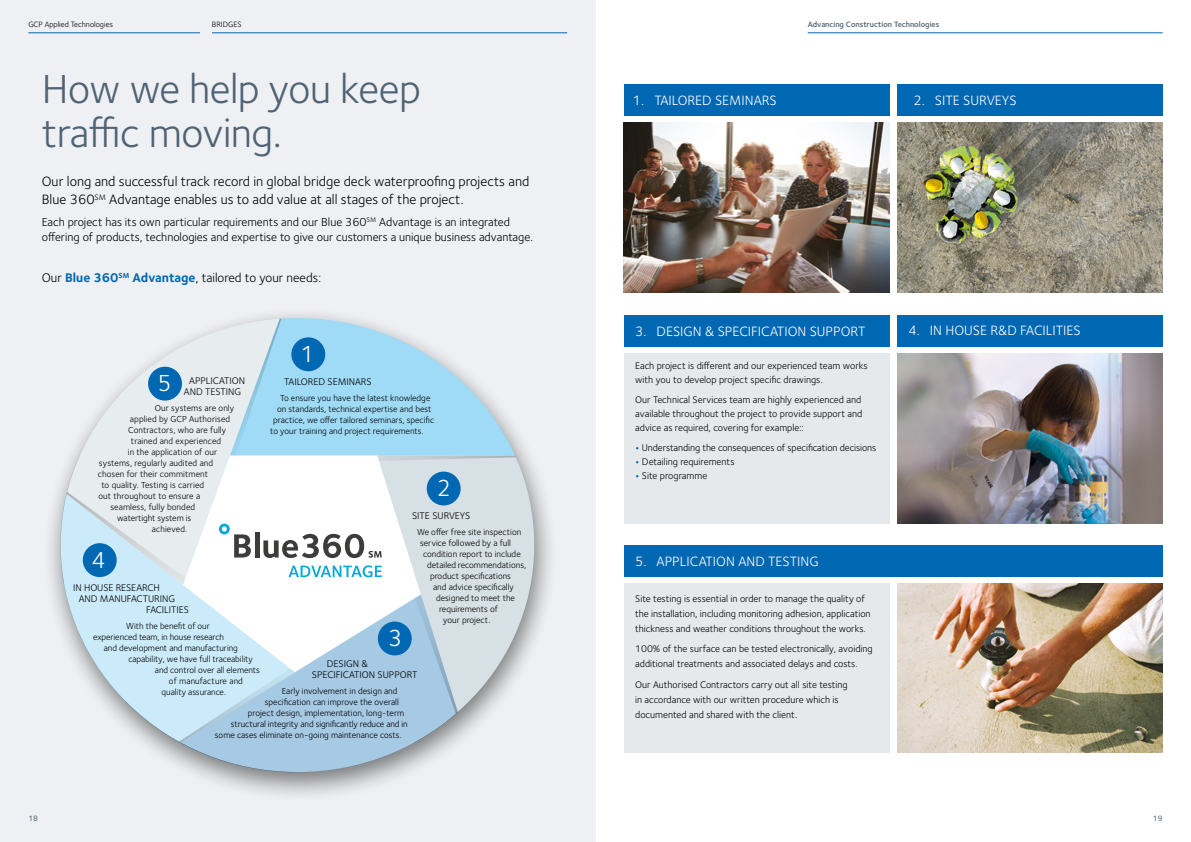
<style>
.page{position:relative;width:1191px;height:842px;background:#fff}
.page>*{position:absolute;margin:0;border:0;box-sizing:border-box;transform-origin:0 0}
.t1{font:42px/44px "Foundry Sterling";letter-spacing:-.01em;color:#4f6374}
.t2{font:24px "Foundry Sterling";color:#fff}
.t3{font:14px/18px "Foundry Sterling";color:#000}
.t4{font:14px "Foundry Sterling";color:#fff}
.t5{font:13px "Foundry Sterling";color:#000}
.t6{font:12px/15px "Foundry Sterling";color:#000}
.t7{font:10px/15px "Foundry Sterling";color:#000}
.t8{font:9px "Foundry Sterling";color:#000}
.t9{font:600 8px "Foundry Sterling";color:#4f6374}
.t10{font:8px "Foundry Sterling";color:#000}
.t11{font:500 8px "Foundry Sterling";color:#4f6374}
.s1{font-weight:700;color:#0067b2}
</style>
<div class="page">
<div style="left:0;top:0;width:595px;height:842px;background:#eef0f3"></div>
<svg style="left:50px;top:314px;width:500px;height:481px"></svg>
<div style="left:427px;top:472px;width:33px;height:33px;background:#0067b2;border-radius:50%"></div>
<div style="left:378px;top:621px;width:34px;height:34px;background:#0067b2;border-radius:50%"></div>
<div style="left:83px;top:543px;width:34px;height:34px;background:#0067b2;border-radius:50%"></div>
<div style="left:148px;top:367px;width:34px;height:34px;background:#0067b2;border-radius:50%"></div>
<div style="left:624px;top:84px;width:265px;height:32px;background:#0067b2"></div>
<div style="left:897px;top:84px;width:265px;height:32px;background:#0067b2"></div>
<div style="left:624px;top:315px;width:265px;height:31px;background:#0067b2"></div>
<div style="left:897px;top:315px;width:265px;height:32px;background:#0067b2"></div>
<div style="left:624px;top:546px;width:538px;height:31px;background:#0067b2"></div>
<img style="left:624px;top:122px;width:265px;height:170px">
<div style="left:624px;top:353px;width:265px;height:170px;background:#e6e9ec"></div>
<img style="left:897px;top:353px;width:265px;height:170px">
<div style="left:624px;top:583px;width:265px;height:170px;background:#e6e9ec"></div>
<img style="left:897px;top:122px;width:265px;height:170px">
<img style="left:897px;top:583px;width:265px;height:170px">
<svg style="left:212px;top:519px;width:39px;height:38px"></svg>
<hr style="left:255px;top:532px;width:4px;height:25px;background:#3c3c3b">
<svg style="left:263px;top:519px;width:125px;height:59px;background:#d2dcde"></svg>
<div style="left:291px;top:337px;width:34px;height:34px;background:#0067b2;border-radius:50%"></div>
<hr style="left:807px;top:32px;width:355px;height:1px;background:#0067b2">
<hr style="left:212px;top:32px;width:355px;height:1px;background:#0067b2">
<hr style="left:28px;top:32px;width:172px;height:1px;background:#0067b2">
<p class="t10" style="left:28px;top:19px;width:86px">GCP Applied Technologies</p>
<p class="t10" style="left:212px;top:19px;width:31px">BRIDGES</p>
<p class="t9" style="left:807px;top:19px;width:133px">Advancing Construction Technologies</p>
<h1 class="t1" style="left:42px;top:68px;width:380px">How we help you keep traffic moving.</h1>
<h3 class="t3" style="left:42px;top:173px;width:489px">Our long and successful track record in global bridge deck waterproofing projects and<br>Blue 360<sup>SM</sup> Advantage enables us to add value at all stages of the project.</h3>
<h3 class="t6" style="left:42px;top:215px;width:492px">Each project has its own particular requirements and our Blue 360<sup>SM</sup> Advantage is an integrated offering of products, technologies and expertise to give our customers a unique business advantage.</h3>
<h3 class="t5" style="left:42px;top:270px;width:281px">Our <span class="s1">Blue 360</span><sup>SM</sup> <span class="s1">Advantage</span>, tailored to your needs:</h3>
<h2 class="t2" style="left:300px;top:340px;width:16px">1</h2>
<h2 class="t2" style="left:158px;top:369px;width:16px">5</h2>
<p class="t7" style="left:284px;top:374px;width:89px">TAILORED SEMINARS</p>
<p class="t8" style="left:280px;top:392px;width:152px">To ensure you have the latest knowledge</p>
<p class="t8" style="left:277px;top:403px;width:156px">on standards, technical expertise and best</p>
<p class="t8" style="left:273px;top:414px;width:162px">practice, we offer tailored seminars, specific</p>
<p class="t8" style="left:270px;top:425px;width:155px">to your training and project requirements.</p>
<p class="t7" style="left:184px;top:375px;width:63px;line-height:11px;text-align:center">APPLICATION<br>AND TESTING</p>
<p class="t8" style="left:155px;top:402px;width:81px">Our systems are only</p>
<p class="t8" style="left:130px;top:413px;width:102px">applied by GCP Authorised</p>
<p class="t8" style="left:128px;top:424px;width:99px">Contractors, who are fully</p>
<p class="t8" style="left:131px;top:435px;width:92px">trained and experienced</p>
<p class="t8" style="left:128px;top:446px;width:91px">in the application of our</p>
<p class="t8" style="left:99px;top:457px;width:116px">systems, regularly audited and</p>
<p class="t8" style="left:98px;top:468px;width:112px">chosen for their commitment</p>
<p class="t8" style="left:101px;top:479px;width:104px">to quality. Testing is carried</p>
<p class="t8" style="left:98px;top:490px;width:103px">out throughout to ensure a</p>
<p class="t8" style="left:110px;top:501px;width:86px">seamless, fully bonded</p>
<p class="t8" style="left:117px;top:512px;width:76px">watertight system is</p>
<p class="t8" style="left:152px;top:523px;width:37px">achieved.</p>
<h2 class="t2" style="left:437px;top:474px;width:16px">2</h2>
<p class="t7" style="left:412px;top:508px;width:60px">SITE SURVEYS</p>
<p class="t8" style="left:417px;top:527px;width:106px">We offer free site inspection</p>
<p class="t8" style="left:420px;top:538px;width:92px">service followed by a full</p>
<p class="t8" style="left:423px;top:549px;width:99px">condition report to include</p>
<p class="t8" style="left:427px;top:560px;width:101px">detailed recommendations,</p>
<p class="t8" style="left:430px;top:571px;width:82px">product specifications</p>
<p class="t8" style="left:433px;top:582px;width:82px">and advice specifically</p>
<p class="t8" style="left:436px;top:593px;width:80px">designed to meet the</p>
<p class="t8" style="left:439px;top:604px;width:60px">requirements of</p>
<p class="t8" style="left:443px;top:615px;width:49px">your project.</p>
<p class="t7" style="left:312px;top:658px;width:107px;line-height:11px;text-indent:15px">DESIGN &amp;<br>SPECIFICATION SUPPORT</p>
<p class="t8" style="left:282px;top:686px;width:117px">Early involvement in design and</p>
<p class="t8" style="left:265px;top:697px;width:135px">specification can improve the overall</p>
<p class="t8" style="left:248px;top:708px;width:158px">project design, implementation, long-term</p>
<p class="t8" style="left:231px;top:719px;width:178px">structural integrity and significantly reduce and in</p>
<p class="t8" style="left:215px;top:730px;width:188px">some cases eliminate on-going maintenance costs.</p>
<h2 class="t2" style="left:92px;top:546px;width:16px">4</h2>
<p class="t7" style="left:73px;top:580px;width:88px">IN HOUSE RESEARCH</p>
<p class="t7" style="left:79px;top:591px;width:98px">AND MANUFACTURING</p>
<p class="t7" style="left:146px;top:602px;width:44px">FACILITIES</p>
<p class="t8" style="left:126px;top:621px;width:85px">With the benefit of our</p>
<p class="t8" style="left:93px;top:632px;width:132px">experienced team, in house research</p>
<p class="t8" style="left:104px;top:643px;width:136px">and development and manufacturing</p>
<p class="t8" style="left:128px;top:654px;width:126px">capability, we have full traceability</p>
<p class="t8" style="left:155px;top:665px;width:106px">and control over all elements</p>
<p class="t8" style="left:169px;top:676px;width:76px">of manufacture and</p>
<p class="t8" style="left:162px;top:687px;width:66px">quality assurance.</p>
<h2 class="t2" style="left:388px;top:624px;width:16px">3</h2>
<h3 class="t4" style="left:633px;top:92px;width:145px">1. TAILORED SEMINARS</h3>
<h3 class="t4" style="left:913px;top:92px;width:105px">2. SITE SURVEYS</h3>
<h3 class="t4" style="left:635px;top:323px;width:232px">3. DESIGN &amp; SPECIFICATION SUPPORT</h3>
<h3 class="t4" style="left:908px;top:322px;width:174px">4. IN HOUSE R&amp;D FACILITIES</h3>
<p class="t7" style="left:635px;top:359px;width:234px;line-height:14px">Each project is different and our experienced team works with you to develop project specific drawings.</p>
<p class="t7" style="left:635px;top:393px;width:229px;line-height:14px;text-align:justify">Our Technical Services team are highly experienced and available throughout the project to provide support and advice as required, covering for example::</p>
<p class="t7" style="left:635px;top:440px;width:243px"><span class="s1">•</span> Understanding the consequences of specification decisions</p>
<p class="t7" style="left:635px;top:454px;width:101px"><span class="s1">•</span> Detailing requirements</p>
<p class="t7" style="left:635px;top:468px;width:74px"><span class="s1">•</span> Site programme</p>
<h3 class="t4" style="left:635px;top:553px;width:185px">5. APPLICATION AND TESTING</h3>
<p class="t7" style="left:635px;top:591px;width:237px">Site testing is essential in order to manage the quality of the installation, including monitoring adhesion, application thickness and weather conditions throughout the works.</p>
<p class="t7" style="left:635px;top:642px;width:239px">100% of the surface can be tested electronically, avoiding additional treatments and associated delays and costs.</p>
<p class="t7" style="left:635px;top:677px;width:214px">Our Authorised Contractors carry out all site testing in accordance with our written procedure which is documented and shared with the client.</p>
<p class="t11" style="left:28px;top:814px;width:11px">18</p>
<p class="t11" style="left:1152px;top:814px;width:11px">19</p>
</div>
